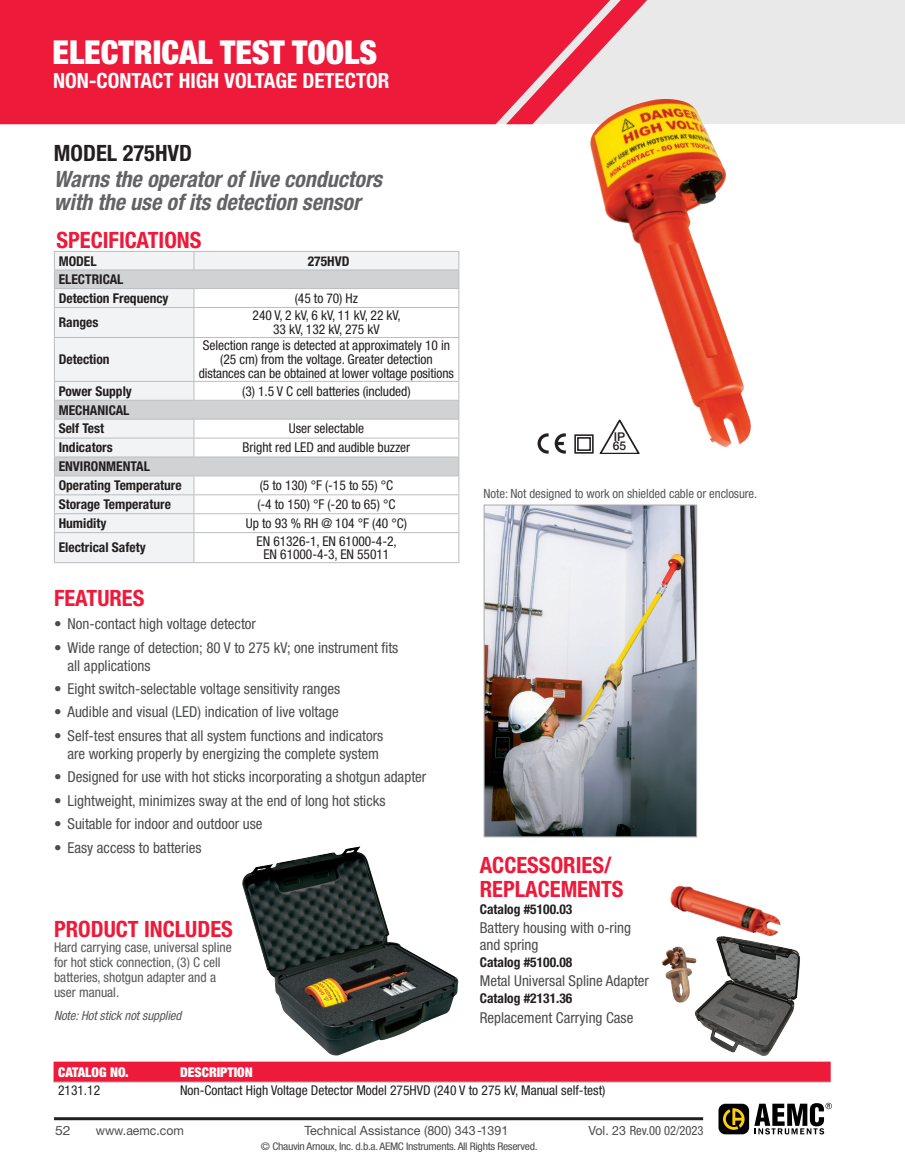
<style>
.page{position:relative;width:905px;height:1175px;background:#fff}
.page>*{position:absolute;margin:0;border:0;box-sizing:border-box;transform-origin:0 0}
.t1{font:900 condensed 33px "Helvetica Neue LT Std";color:#fff}
.t2{font:italic 700 condensed 22.5px/22.5px "Helvetica Neue LT Std";color:#636366}
.t3{font:700 condensed 22.5px/24px "Helvetica Neue LT Std";color:#ed1a3a}
.t4{font:700 condensed 22.5px "Helvetica Neue LT Std";color:#231f20}
.t5{font:700 condensed 21px "Helvetica Neue LT Std";color:#fff}
.t6{font:condensed 15px/18px "Helvetica Neue LT Std";color:#4b4c4d}
.t7{font:condensed 13.5px/14px "Helvetica Neue LT Std";letter-spacing:-.005em;color:#231f20;text-align:center}
.t8{font:700 condensed 13.5px/18.9px "Helvetica Neue LT Std";color:#231f20}
.t9{font:condensed 13.5px/15px "Helvetica Neue LT Std";color:#57585a}
.t10{font:900 condensed 13.5px "Helvetica Neue LT Std";color:#fff}
.t11{font:condensed 12.75px "Helvetica Neue LT Std";letter-spacing:-.005em;color:#57585a}
.t12{font:12.75px "Helvetica Neue LT Std";color:#4b4c4d}
.t13{font:italic condensed 12.75px "Helvetica Neue LT Std";letter-spacing:-.005em;color:#57585a}
.t14{font:condensed 12.75px "Helvetica Neue LT Std";color:#4b4c4d}
.t15{font:12.75px "Helvetica Neue LT Std";color:#4b4c4d;scale:.96 1}
.t16{font:12.75px "Helvetica Neue LT Std";color:#4b4c4d;scale:1.1 1}
.t17{font:500 12.15px/9.6px "Helvetica Neue LT Std";color:#231f20}
.t18{font:condensed 10.5px "Helvetica Neue LT Std";letter-spacing:-.025em;color:#4b4c4d;scale:1.1 1}
.s1{font-stretch:normal}
</style>
<div class="page">
<div style="left:418px;top:0;width:486px;height:124px;background:#e9e9e9"></div>
<div style="left:0;top:0;width:506px;height:124px;background:#ed1a3a"></div>
<svg style="left:506px;top:0;width:141px;height:124px"></svg>
<div style="left:718px;top:1103px;width:31px;height:31px;background:#000;border-radius:7px"></div>
<svg style="left:723px;top:1108px;width:21px;height:21px"></svg>
<svg style="left:754px;top:1102px;width:77px;height:32px"></svg>
<hr style="left:54px;top:1117px;width:649px;height:3px;background:#231f20">
<img style="left:485px;top:506px;width:210px;height:329px">
<div style="left:483px;top:504px;width:214px;height:333px;border:1px solid #abacb0"></div>
<img style="left:588px;top:99px;width:163px;height:349px">
<div style="left:55px;top:252px;width:403px;height:310px;background:#f2f3f4"></div>
<svg style="left:55px;top:270px;width:403px;height:205px;fill:#f2f3f4"></svg>
<svg style="left:194px;top:289px;width:264px;height:273px"></svg>
<hr style="left:54px;top:251px;width:140px;height:1px;background:#bcbdc0">
<hr style="left:194px;top:251px;width:265px;height:1px;background:#bcbdc0">
<svg style="left:193px;top:252px;width:1px;height:17px"></svg>
<hr style="left:54px;top:269px;width:140px;height:1px;background:#bcbdc0">
<hr style="left:194px;top:269px;width:265px;height:1px;background:#bcbdc0">
<hr style="left:54px;top:288px;width:140px;height:1px;background:#bcbdc0">
<hr style="left:194px;top:288px;width:265px;height:1px;background:#bcbdc0">
<hr style="left:54px;top:307px;width:140px;height:1px;background:#bcbdc0">
<svg style="left:54px;top:252px;width:1px;height:85px"></svg>
<hr style="left:194px;top:307px;width:265px;height:1px;background:#bcbdc0">
<svg style="left:193px;top:289px;width:1px;height:48px"></svg>
<svg style="left:458px;top:252px;width:1px;height:85px"></svg>
<hr style="left:54px;top:337px;width:140px;height:1px;background:#bcbdc0">
<hr style="left:54px;top:338px;width:1px;height:43px;background:#bcbdc0">
<hr style="left:194px;top:337px;width:265px;height:1px;background:#bcbdc0">
<hr style="left:193px;top:338px;width:1px;height:43px;background:#bcbdc0">
<hr style="left:458px;top:338px;width:1px;height:43px;background:#bcbdc0">
<hr style="left:54px;top:381px;width:140px;height:1px;background:#bcbdc0">
<hr style="left:194px;top:381px;width:265px;height:1px;background:#bcbdc0">
<svg style="left:193px;top:382px;width:1px;height:18px"></svg>
<hr style="left:54px;top:400px;width:140px;height:1px;background:#bcbdc0">
<hr style="left:194px;top:400px;width:265px;height:1px;background:#bcbdc0">
<hr style="left:54px;top:419px;width:140px;height:1px;background:#bcbdc0">
<hr style="left:194px;top:419px;width:265px;height:1px;background:#bcbdc0">
<hr style="left:54px;top:438px;width:140px;height:1px;background:#bcbdc0">
<hr style="left:194px;top:438px;width:265px;height:1px;background:#bcbdc0">
<svg style="left:193px;top:419px;width:1px;height:37px"></svg>
<hr style="left:54px;top:456px;width:140px;height:1px;background:#bcbdc0">
<hr style="left:194px;top:456px;width:265px;height:1px;background:#bcbdc0">
<hr style="left:54px;top:475px;width:140px;height:1px;background:#bcbdc0">
<hr style="left:194px;top:475px;width:265px;height:1px;background:#bcbdc0">
<hr style="left:54px;top:494px;width:140px;height:1px;background:#bcbdc0">
<hr style="left:194px;top:494px;width:265px;height:1px;background:#bcbdc0">
<hr style="left:54px;top:513px;width:140px;height:1px;background:#bcbdc0">
<hr style="left:194px;top:513px;width:265px;height:1px;background:#bcbdc0">
<hr style="left:54px;top:532px;width:140px;height:1px;background:#bcbdc0">
<svg style="left:54px;top:382px;width:1px;height:180px"></svg>
<hr style="left:194px;top:532px;width:265px;height:1px;background:#bcbdc0">
<svg style="left:193px;top:476px;width:1px;height:86px"></svg>
<svg style="left:458px;top:382px;width:1px;height:180px"></svg>
<hr style="left:54px;top:562px;width:140px;height:1px;background:#bcbdc0">
<hr style="left:194px;top:562px;width:265px;height:1px;background:#bcbdc0">
<div style="left:54px;top:1061px;width:776px;height:21px;background:#ed1a3a"></div>
<hr style="left:58px;top:1081px;width:122px;height:1px;background:#bcbdc0">
<hr style="left:180px;top:1081px;width:650px;height:1px;background:#bcbdc0">
<img style="left:242px;top:846px;width:216px;height:209px">
<svg style="left:574px;top:434px;width:19px;height:19px"></svg>
<svg style="left:599px;top:419px;width:40px;height:34px"></svg>
<img style="left:678px;top:949px;width:138px;height:116px">
<img style="left:670px;top:885px;width:121px;height:93px">
<img style="left:662px;top:938px;width:37px;height:72px">
<svg style="left:537px;top:433px;width:11px;height:20px"></svg>
<svg style="left:554px;top:433px;width:12px;height:20px"></svg>
<h1 class="t1" style="left:52px;top:32px;width:326px">ELECTRICAL TEST TOOLS</h1>
<h3 class="t5" style="left:53px;top:67px;width:338px">NON-CONTACT HIGH VOLTAGE DETECTOR</h3>
<h2 class="t4" style="left:54px;top:139px;width:140px">MODEL 275HVD</h2>
<h2 class="t2" style="left:54px;top:168px;width:329px">Warns the operator of live conductors with the use of its detection sensor</h2>
<h2 class="t3" style="left:57px;top:228px;width:146px">SPECIFICATIONS</h2>
<p class="t8" style="left:59px;top:251px;width:39px">MODEL</p>
<p class="t8" style="left:308px;top:251px;width:43px">275HVD</p>
<p class="t8" style="left:59px;top:270px;width:111px">ELECTRICAL<br>Detection Frequency</p>
<p class="t7" style="left:295px;top:291px;width:65px">(45 to 70) Hz</p>
<p class="t8" style="left:59px;top:313px;width:41px">Ranges</p>
<p class="t7" style="left:252px;top:308px;width:150px">240 V, 2 kV, 6 kV, 11 kV, 22 kV,<br>33 kV, 132 kV, 275 kV</p>
<p class="t8" style="left:59px;top:350px;width:52px">Detection</p>
<p class="t7" style="left:199px;top:338px;width:257px">Selection range is detected at approximately 10 in (25 cm) from the voltage. Greater detection distances can be obtained at lower voltage positions</p>
<p class="t8" style="left:59px;top:381px;width:75px">Power Supply</p>
<p class="t7" style="left:242px;top:384px;width:170px">(3) 1.5 V C cell batteries (included)</p>
<p class="t8" style="left:59px;top:400px;width:72px">MECHANICAL<br>Self Test</p>
<p class="t7" style="left:289px;top:421px;width:77px">User selectable</p>
<p class="t8" style="left:59px;top:438px;width:55px">Indicators</p>
<p class="t7" style="left:242px;top:440px;width:169px">Bright red LED and audible buzzer</p>
<p class="t8" style="left:59px;top:457px;width:124px">ENVIRONMENTAL<br>Operating Temperature</p>
<p class="t7" style="left:260px;top:478px;width:135px">(5 to 130) °F (-15 to 55) °C</p>
<p class="t8" style="left:59px;top:494px;width:114px">Storage Temperature</p>
<p class="t7" style="left:257px;top:497px;width:139px">(-4 to 150) °F (-20 to 65) °C</p>
<p class="t8" style="left:59px;top:513px;width:49px">Humidity</p>
<p class="t7" style="left:246px;top:516px;width:162px">Up to 93 % RH @ 104 °F (40 °C)</p>
<p class="t8" style="left:59px;top:538px;width:88px">Electrical Safety</p>
<p class="t7" style="left:256px;top:533px;width:142px">EN 61326-1, EN 61000-4-2,<br>EN 61000-4-3, EN 55011</p>
<h2 class="t3" style="left:54px;top:585px;width:92px">FEATURES</h2>
<p class="t6" style="left:54px;top:615px;width:203px">• Non-contact high voltage detector</p>
<p class="t6" style="left:68px;top:638px;width:332px;text-indent:-14px">• Wide range of detection; 80 V to 275 kV; one instrument fits all applications</p>
<p class="t6" style="left:54px;top:679px;width:288px">• Eight switch-selectable voltage sensitivity ranges</p>
<p class="t6" style="left:54px;top:703px;width:286px">• Audible and visual (LED) indication of live voltage</p>
<p class="t6" style="left:54px;top:726px;width:331px;text-align:right">• Self-test ensures that all system functions and indicators are working properly by energizing the complete system</p>
<p class="t6" style="left:54px;top:768px;width:374px">• Designed for use with hot sticks incorporating a shotgun adapter</p>
<p class="t6" style="left:54px;top:791px;width:333px">• Lightweight, minimizes sway at the end of long hot sticks</p>
<p class="t6" style="left:54px;top:814px;width:210px">• Suitable for indoor and outdoor use</p>
<p class="t6" style="left:54px;top:838px;width:149px">• Easy access to batteries</p>
<h2 class="t3" style="left:54px;top:916px;width:180px">PRODUCT INCLUDES</h2>
<p class="t9" style="left:54px;top:939px;width:179px">Hard carrying case, universal spline for hot stick connection, (3) C cell batteries, shotgun adapter and a user manual.</p>
<p class="t13" style="left:54px;top:1007px;width:129px">Note: Hot stick not supplied</p>
<p class="t17" style="left:612px;top:431px;width:15px">IP<br>65</p>
<p class="t11" style="left:483px;top:486px;width:275px">Note: Not designed to work on shielded cable or enclosure.</p>
<h2 class="t3" style="left:480px;top:852px;width:145px">ACCESSORIES/<br>REPLACEMENTS</h2>
<p class="t8" style="left:480px;top:899px;width:94px">Catalog #5100.03</p>
<p class="t6" style="left:480px;top:919px;width:153px;line-height:16.5px">Battery housing with o-ring and spring</p>
<p class="t8" style="left:480px;top:952px;width:94px">Catalog #5100.08</p>
<p class="t6" style="left:480px;top:971px;width:171px">Metal Universal Spline Adapter</p>
<p class="t8" style="left:480px;top:988px;width:94px">Catalog #2131.36</p>
<p class="t6" style="left:480px;top:1008px;width:155px">Replacement Carrying Case</p>
<p class="t10" style="left:58px;top:1063px;width:72px">CATALOG NO.</p>
<p class="t10" style="left:180px;top:1063px;width:74px">DESCRIPTION</p>
<p class="t7" style="left:58px;top:1082px;width:44px">2131.12</p>
<p class="t7" style="left:180px;top:1082px;width:427px">Non-Contact High Voltage Detector Model 275HVD (240 V to 275 kV, Manual self-test)</p>
<p class="t16" style="left:55px;top:1122px;width:15px">52</p>
<p class="t15" style="left:96px;top:1122px;width:93px">www.aemc.com</p>
<p class="t12" style="left:304px;top:1122px;width:205px">Technical Assistance (800) 343-1391</p>
<p class="t14" style="left:588px;top:1122px;width:117px"><span class="s1">Vol. 23</span> Rev.00 02/2023</p>
<p class="t18" style="left:261px;top:1139px;width:253px">© Chauvin Arnoux, Inc. d.b.a. AEMC Instruments. All Rights Reserved.</p>
</div>
